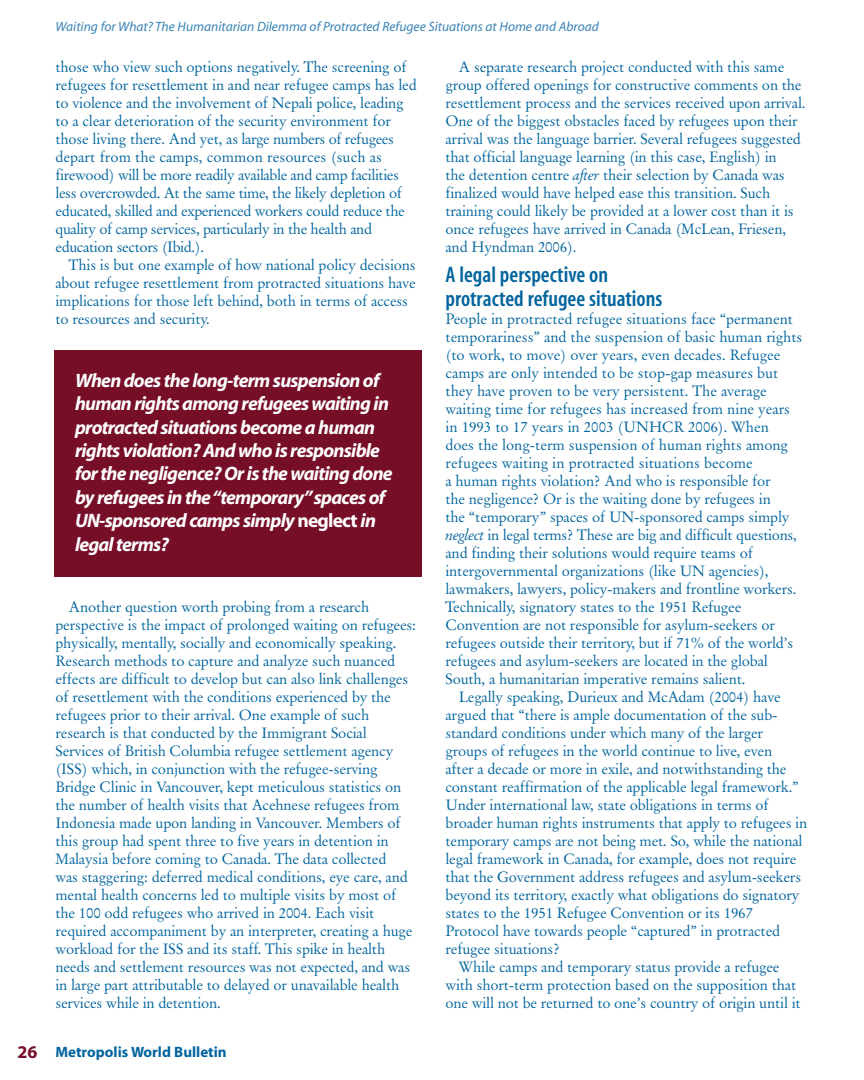
<style>
.page{position:relative;width:864px;height:1080px;background:#fff}
.page>*{position:absolute;margin:0;border:0;box-sizing:border-box;transform-origin:0 0}
.t1{font:600 condensed 22.5px/24px "Myriad";color:#00649e}
.t2{font:italic 700 19.5px/23.4px "Myriad";letter-spacing:-.04em;color:#fff}
.t3{font:15px/18px "Original Garamond BT";letter-spacing:-.015em;color:#00649e}
.t4{font:700 15px "Myriad";color:#00649e}
.t5{font:italic 13.5px "Myriad";color:#3883b5}
.s1{font-style:normal}
.s2{font-size:18px;color:#770e28}
.s3{font-style:italic}
</style>
<div class="page">
<div style="left:54px;top:351px;width:367px;height:226px;background:#770e28"></div>
<p class="t5" style="left:56px;top:21px;width:545px">Waiting for What? The Humanitarian Dilemma of Protracted Refugee Situations at Home and Abroad</p>
<p class="t3" style="left:55px;top:59px;width:363px">those who view such options negatively. The screening of refugees for resettlement in and near refugee camps has led to violence and the involvement of Nepali police, leading to a clear deterioration of the security environment for those living there. And yet, as large numbers of refugees depart from the camps, common resources (such as firewood) will be more readily available and camp facilities less overcrowded. At the same time, the likely depletion of educated, skilled and experienced workers could reduce the quality of camp services, particularly in the health and education sectors (Ibid.).</p>
<p class="t3" style="left:55px;top:257px;width:362px;text-indent:14px">This is but one example of how national policy decisions about refugee resettlement from protracted situations have implications for those left behind, both in terms of access to resources and security.</p>
<p class="t2" style="left:75px;top:371px;width:319px">When does the long-term suspension of human rights among refugees waiting in protracted situations become a human rights violation? And who is responsible for the negligence? Or is the waiting done by refugees in the“temporary”spaces of UN-sponsored camps simply <span class="s1">neglect</span> in legal terms?</p>
<p class="t3" style="left:55px;top:599px;width:362px;text-indent:14px">Another question worth probing from a research perspective is the impact of prolonged waiting on refugees: physically, mentally, socially and economically speaking.<br>Research methods to capture and analyze such nuanced effects are difficult to develop but can also link challenges of resettlement with the conditions experienced by the refugees prior to their arrival. One example of such research is that conducted by the Immigrant Social Services of British Columbia refugee settlement agency (ISS) which, in conjunction with the refugee-serving Bridge Clinic in Vancouver, kept meticulous statistics on the number of health visits that Acehnese refugees from Indonesia made upon landing in Vancouver. Members of this group had spent three to five years in detention in Malaysia before coming to Canada. The data collected<br>was staggering: deferred medical conditions, eye care, and mental health concerns led to multiple visits by most of the 100 odd refugees who arrived in 2004. Each visit required accompaniment by an interpreter, creating a huge workload for the ISS and its staff. This spike in health needs and settlement resources was not expected, and was in large part attributable to delayed or unavailable health services while in detention.</p>
<p class="t4" style="left:18px;top:1047px;width:211px"><span class="s2">26</span> Metropolis World Bulletin</p>
<p class="t3" style="left:445px;top:59px;width:362px;text-indent:14px">A separate research project conducted with this same group offered openings for constructive comments on the resettlement process and the services received upon arrival.<br>One of the biggest obstacles faced by refugees upon their arrival was the language barrier. Several refugees suggested that official language learning (in this case, English) in<br>the detention centre <span class="s3">after</span> their selection by Canada was finalized would have helped ease this transition. Such training could likely be provided at a lower cost than it is once refugees have arrived in Canada (McLean, Friesen, and Hyndman 2006).</p>
<h1 class="t1" style="left:446px;top:265px;width:218px">A legal perspective on protracted refugee situations</h1>
<p class="t3" style="left:445px;top:311px;width:359px">People in protracted refugee situations face “permanent temporariness” and the suspension of basic human rights (to work, to move) over years, even decades. Refugee camps are only intended to be stop-gap measures but they have proven to be very persistent. The average waiting time for refugees has increased from nine years in 1993 to 17 years in 2003 (UNHCR 2006). When<br>does the long-term suspension of human rights among refugees waiting in protracted situations become<br>a human rights violation? And who is responsible for<br>the negligence? Or is the waiting done by refugees in<br>the “temporary” spaces of UN-sponsored camps simply <span class="s3">neglect</span> in legal terms? These are big and difficult questions, and finding their solutions would require teams of intergovernmental organizations (like UN agencies), lawmakers, lawyers, policy-makers and frontline workers.<br>Technically, signatory states to the 1951 Refugee Convention are not responsible for asylum-seekers or refugees outside their territory, but if 71% of the world’s refugees and asylum-seekers are located in the global South, a humanitarian imperative remains salient.</p>
<p class="t3" style="left:459px;top:689px;width:323px">Legally speaking, Durieux and McAdam (2004) have</p>
<p class="t3" style="left:445px;top:707px;width:334px">argued that “there is ample documentation of the sub-</p>
<p class="t3" style="left:445px;top:725px;width:319px">standard conditions under which many of the larger</p>
<p class="t3" style="left:445px;top:743px;width:328px">groups of refugees in the world continue to live, even</p>
<p class="t3" style="left:445px;top:761px;width:343px">after a decade or more in exile, and notwithstanding the</p>
<p class="t3" style="left:445px;top:779px;width:355px">constant reaffirmation of the applicable legal framework.”</p>
<p class="t3" style="left:445px;top:797px;width:325px">Under international law, state obligations in terms of</p>
<p class="t3" style="left:445px;top:815px;width:363px">broader human rights instruments that apply to refugees in</p>
<p class="t3" style="left:445px;top:833px;width:359px">temporary camps are not being met. So, while the national</p>
<p class="t3" style="left:445px;top:851px;width:353px">legal framework in Canada, for example, does not require</p>
<p class="t3" style="left:445px;top:869px;width:357px">that the Government address refugees and asylum-seekers</p>
<p class="t3" style="left:445px;top:887px;width:356px">beyond its territory, exactly what obligations do signatory</p>
<p class="t3" style="left:445px;top:905px;width:309px">states to the 1951 Refugee Convention or its 1967</p>
<p class="t3" style="left:445px;top:923px;width:336px">Protocol have towards people “captured” in protracted</p>
<p class="t3" style="left:445px;top:941px;width:116px">refugee situations?</p>
<p class="t3" style="left:459px;top:959px;width:322px">While camps and temporary status provide a refugee</p>
<p class="t3" style="left:445px;top:977px;width:352px">with short-term protection based on the supposition that</p>
<p class="t3" style="left:445px;top:995px;width:357px">one will not be returned to one’s country of origin until it</p>
</div>
